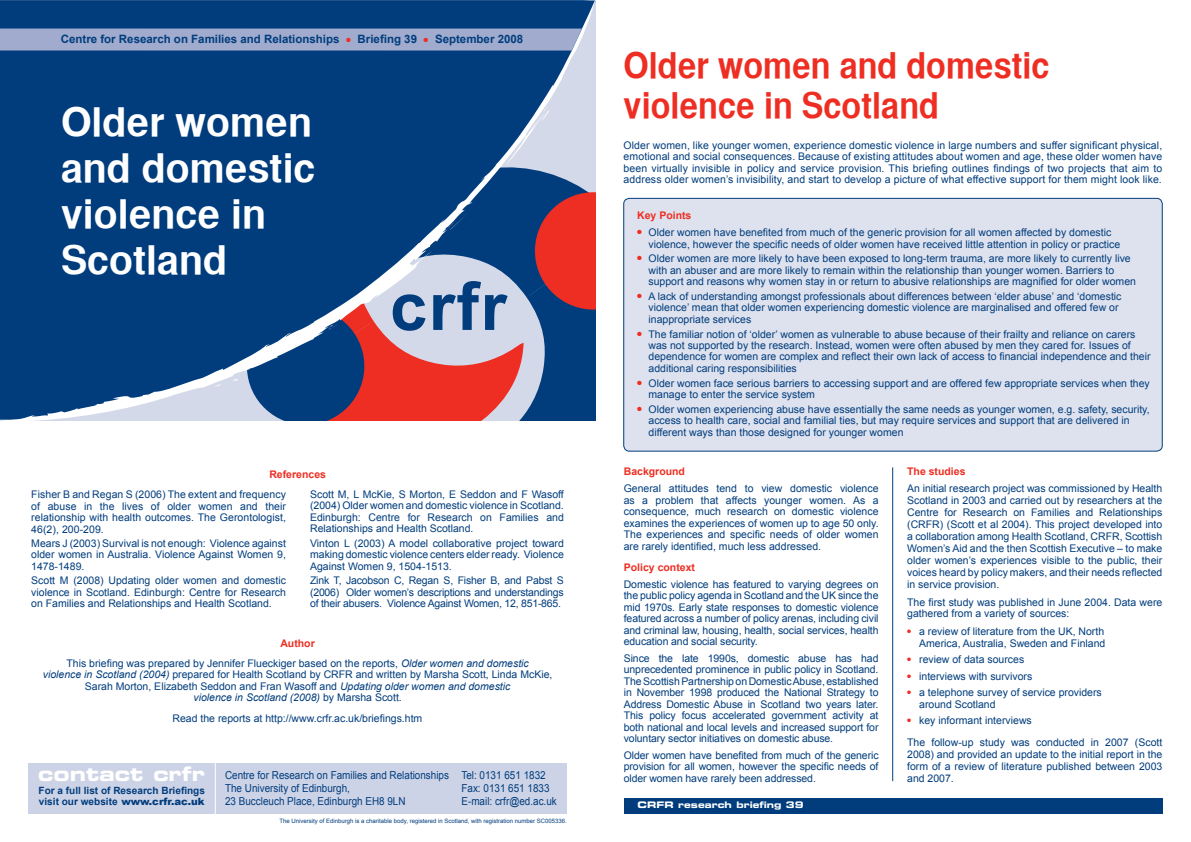
<style>
.page{position:relative;width:1191px;height:842px;background:#fff}
.page>*{position:absolute;margin:0;border:0;box-sizing:border-box;transform-origin:0 0}
.t1{font:700 67px "Arial";color:#013d7d}
.t2{font:40px/46px "Helvetica CY Bold";color:#fff;scale:1.2 1}
.t3{font:36px/40px "Helvetica CY Bold";color:#ee2e22;scale:1.1 1}
.t4{font:700 11.5px "Arial";color:#013d7d}
.t5{font:11px/13px "Arial";color:#013d7d;scale:.9 1}
.t6{font:10.5px/11.5px "Arial";color:#013d7d;text-align:justify}
.t7{font:700 10.5px "Arial";color:#ee2e22}
.t8{font:700 10px/10.9px "Arial";color:#013d7d}
.t9{font:9px "Eurostile LT Bold Extended Two";color:#fff}
.t10{font:6px "Arial";color:#013d7d}
.s1{color:#ee2e22}
.s2{font-weight:700;color:#ee2e22}
.s3{font-style:italic}
.s4{font-family:"Eurostile LT Bold Extended Two";font-size:20px;color:#fff}
.s5{font-weight:900}
</style>
<div class="page">
<hr style="left:892px;top:467px;width:1px;height:314px;background:#013d7d">
<div style="left:624px;top:798px;width:538px;height:15px;background:#013d7d"></div>
<div style="left:28px;top:763px;width:538px;height:50px;background:#cdd3e6"></div>
<hr style="left:215px;top:761px;width:1px;height:57px;background:#fff">
<svg style="left:0;top:1px;width:595px;height:420px;background:#144b86"></svg>
<svg style="left:541px;top:105px;width:8px;height:17px"></svg>
<svg style="left:230px;top:378px;width:11px;height:6px"></svg>
<svg style="left:214px;top:384px;width:7px;height:3px"></svg>
<div style="left:0;top:29px;width:582px;height:22px;background:#a0abcd"></div>
<svg style="left:247px;top:162px;width:379px;height:289px;background:#606187"></svg>
<div style="left:0;top:422px;width:607px;height:32px;background:#fff"></div>
<div style="left:596px;top:0;width:68px;height:442px;background:#fff"></div>
<div style="left:624px;top:198px;width:538px;height:253px;background:#dee2ee;border-radius:6px"></div>
<div style="left:623px;top:198px;width:539px;height:253px;border:1px solid #013d7d;border-radius:6px"></div>
<p class="t4" style="left:61px;top:33px;width:464px">Centre for Research on Families and Relationships <span class="s1">●</span> Briefing 39 <span class="s1">●</span> September 2008</p>
<h2 class="t2" style="left:61px;top:98px;width:214px">Older women and domestic violence in<br>Scotland</h2>
<p class="t7" style="left:269px;top:468px;width:58px">References</p>
<h1 class="t1" style="left:390px;top:269px;width:118px">crfr</h1>
<p class="t6" style="left:31px;top:489px;width:256px">Fisher B and Regan S (2006) The extent and frequency of abuse in the lives of older women and their relationship with health outcomes. The Gerontologist, 46(2), 200-209.</p>
<p class="t6" style="left:31px;top:537px;width:256px">Mears J (2003) Survival is not enough: Violence against older women in Australia. Violence Against Women 9, 1478-1489.</p>
<p class="t6" style="left:31px;top:575px;width:256px">Scott M (2008) Updating older women and domestic violence in Scotland. Edinburgh: Centre for Research on Families and Relationships and Health Scotland.</p>
<p class="t6" style="left:310px;top:488px;width:255px">Scott M, L McKie, S Morton, E Seddon and F Wasoff (2004) Older women and domestic violence in Scotland.<br>Edinburgh: Centre for Research on Families and Relationships and Health Scotland.</p>
<p class="t6" style="left:310px;top:537px;width:255px">Vinton L (2003) A model collaborative project toward making domestic violence centers elder ready. Violence Against Women 9, 1504-1513.</p>
<p class="t6" style="left:310px;top:575px;width:255px">Zink T, Jacobson C, Regan S, Fisher B, and Pabst S (2006) Older women’s descriptions and understandings of their abusers. Violence Against Women, 12, 851-865.</p>
<p class="t6" style="left:66px;top:633px;width:464px;line-height:19.7px;text-align:center"><span class="s2">Author<br></span>This briefing was prepared by Jennifer Flueckiger based on the reports, <span class="s3">Older women and domestic</span></p>
<p class="t6" style="left:43px;top:669px;width:511px;text-align:center"><span class="s3">violence in Scotland (2004)</span> prepared for Health Scotland by CRFR and written by Marsha Scott, Linda McKie,<br>Sarah Morton, Elizabeth Seddon and Fran Wasoff and <span class="s3">Updating older women and domestic<br>violence in Scotland (2008)</span> by Marsha Scott.</p>
<p class="t6" style="left:172px;top:712px;width:251px">Read the reports at http://www.crfr.ac.uk/briefings.htm</p>
<p class="t5" style="left:225px;top:769px;width:250px;text-indent:-187px"><span class="s4">contact crfr</span> Centre for Research on Families and Relationships<br>The University of Edinburgh,<br>23 Buccleuch Place, Edinburgh EH8 9LN</p>
<p class="t8" style="left:39px;top:785px;width:168px">For a full list of Research Briefings visit our website <span class="s5">www.crfr.ac.uk</span></p>
<p class="t5" style="left:461px;top:769px;width:107px">Tel: 0131 651 1832<br>Fax: 0131 651 1833<br>E-mail: crfr@ed.ac.uk</p>
<p class="t10" style="left:279px;top:818px;width:289px">The University of Edinburgh is a charitable body, registered in Scotland, with registration number SC005336.</p>
<h3 class="t3" style="left:623px;top:45px;width:389px">Older women and domestic violence in Scotland</h3>
<p class="t6" style="left:623px;top:139px;width:540px">Older women, like younger women, experience domestic violence in large numbers and suffer significant physical, emotional and social consequences. Because of existing attitudes about women and age, these older women have been virtually invisible in policy and service provision. This briefing outlines findings of two projects that aim to address older women’s invisibility, and start to develop a picture of what effective support for them might look like.</p>
<p class="t7" style="left:637px;top:210px;width:56px">Key Points</p>
<p class="t6" style="left:648px;top:227px;width:473px;text-indent:-11px"><sup>●</sup> Older women have benefited from much of the generic provision for all women affected by domestic violence, however the specific needs of older women have received little attention in policy or practice</p>
<p class="t6" style="left:648px;top:253px;width:489px;text-align:left;text-indent:-11px"><sup>●</sup> Older women are more likely to have been exposed to long-term trauma, are more likely to currently live with an abuser and are more likely to remain within the relationship than younger women. Barriers to support and reasons why women stay in or return to abusive relationships are magnified for older women</p>
<p class="t6" style="left:648px;top:291px;width:474px;text-align:left;text-indent:-11px"><sup>●</sup> A lack of understanding amongst professionals about differences between ‘elder abuse’ and ‘domestic violence’ mean that older women experiencing domestic violence are marginalised and offered few or inappropriate services</p>
<p class="t6" style="left:648px;top:328px;width:503px;text-align:left;text-indent:-11px"><sup>●</sup> The familiar notion of ‘older’ women as vulnerable to abuse because of their frailty and reliance on carers was not supported by the research. Instead, women were often abused by men they cared for. Issues of dependence for women are complex and reflect their own lack of access to financial independence and their additional caring responsibilities</p>
<p class="t6" style="left:648px;top:377px;width:503px;text-indent:-11px"><sup>●</sup> Older women face serious barriers to accessing support and are offered few appropriate services when they manage to enter the service system</p>
<p class="t6" style="left:648px;top:403px;width:502px;text-align:left;text-indent:-11px"><sup>●</sup> Older women experiencing abuse have essentially the same needs as younger women, e.g. safety, security, access to health care, social and familial ties, but may require services and support that are delivered in different ways than those designed for younger women</p>
<p class="t7" style="left:624px;top:465px;width:63px">Background</p>
<p class="t6" style="left:624px;top:483px;width:256px">General attitudes tend to view domestic violence as a problem that affects younger women. As a consequence, much research on domestic violence examines the experiences of women up to age 50 only.<br>The experiences and specific needs of older women are rarely identified, much less addressed.</p>
<p class="t7" style="left:624px;top:561px;width:73px">Policy context</p>
<p class="t6" style="left:624px;top:578px;width:256px">Domestic violence has featured to varying degrees on the public policy agenda in Scotland and the UK since the mid 1970s. Early state responses to domestic violence featured across a number of policy arenas, including civil and criminal law, housing, health, social services, health education and social security.</p>
<p class="t6" style="left:624px;top:652px;width:256px">Since the late 1990s, domestic abuse has had unprecedented prominence in public policy in Scotland.<br>The Scottish Partnership on Domestic Abuse, established in November 1998 produced the National Strategy to Address Domestic Abuse in Scotland two years later.<br>This policy focus accelerated government activity at both national and local levels and increased support for voluntary sector initiatives on domestic abuse.</p>
<p class="t6" style="left:624px;top:749px;width:256px">Older women have benefited from much of the generic provision for all women, however the specific needs of older women have rarely been addressed.</p>
<p class="t9" style="left:637px;top:799px;width:168px">CRFR research briefing 39</p>
<p class="t7" style="left:907px;top:465px;width:60px">The studies</p>
<p class="t6" style="left:907px;top:483px;width:257px;line-height:11.9px">An initial research project was commissioned by Health Scotland in 2003 and carried out by researchers at the Centre for Research on Families and Relationships (CRFR) (Scott et al 2004). This project developed into a collaboration among Health Scotland, CRFR, Scottish Women’s Aid and the then Scottish Executive – to make older women’s experiences visible to the public, their voices heard by policy makers, and their needs reflected in service provision.</p>
<p class="t6" style="left:907px;top:596px;width:257px;line-height:11.9px">The first study was published in June 2004. Data were gathered from a variety of sources:</p>
<p class="t6" style="left:907px;top:625px;width:200px;line-height:11.9px;text-align:right"><sup>●</sup> a review of literature from the UK, North<br>America, Australia, Sweden and Finland</p>
<p class="t6" style="left:907px;top:654px;width:119px"><sup>●</sup> review of data sources</p>
<p class="t6" style="left:907px;top:670px;width:127px"><sup>●</sup> interviews with survivors</p>
<p class="t6" style="left:919px;top:686px;width:184px;line-height:11.9px;text-indent:-12px"><sup>●</sup> a telephone survey of service providers around Scotland</p>
<p class="t6" style="left:907px;top:709px;width:257px;line-height:21.9px"><sup>●</sup> key informant interviews<br>The follow-up study was conducted in 2007 (Scott</p>
<p class="t6" style="left:907px;top:748px;width:257px;line-height:11.9px">2008) and provided an update to the initial report in the form of a review of literature published between 2003 and 2007.</p>
</div>
